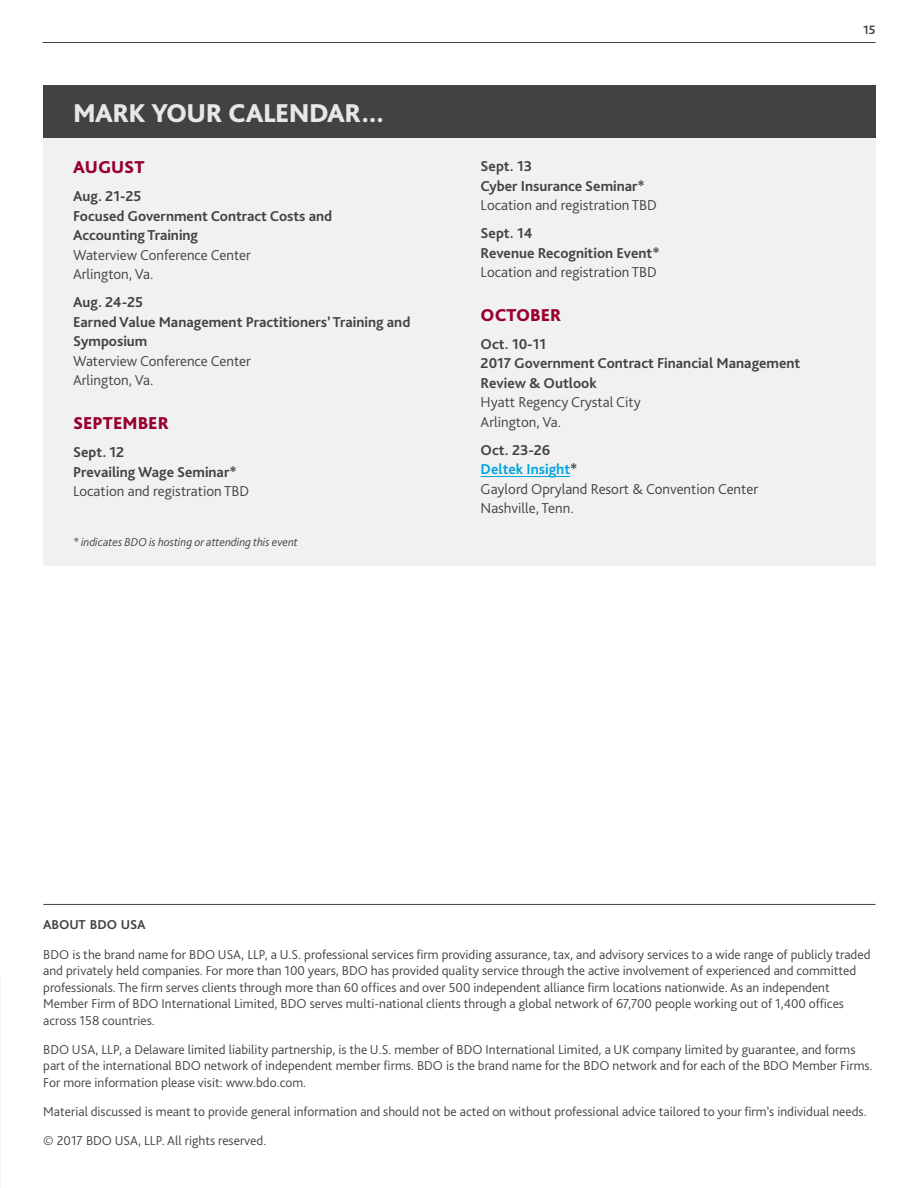
<style>
.page{position:relative;width:918px;height:1188px;background:#fff}
.page>*{position:absolute;margin:0;border:0;box-sizing:border-box;transform-origin:0 0}
.t1{font:800 27px "Bliss Pro";letter-spacing:-.02em;color:#e7e7e7}
.t2{font:800 18px "Bliss Pro";color:#98002e}
.t3{font:700 15px/19.5px "Bliss Pro";color:#424241}
.t4{font:300 15px/19.5px "Bliss Pro";color:#424241}
.t5{font:300 13.5px/16.5px "Bliss Pro";color:#424241}
.t6{font:700 13.5px "Bliss Pro";letter-spacing:-.01em;color:#424241}
.t7{font:700 12.75px "Bliss Pro";color:#424241}
.t8{font:italic 300 12px "Bliss Pro";color:#424241}
.s1{font-weight:700}
.s2{font-weight:700;color:#00a4df}
</style>
<div class="page">
<svg style="left:0;top:977px;width:1px;height:211px"></svg>
<div style="left:43px;top:134px;width:832px;height:432px;background:#f1f1f1"></div>
<div style="left:43px;top:85px;width:832px;height:52px;background:#424241"></div>
<hr style="left:481px;top:476px;width:89px;height:1px;background:#00a4df">
<hr style="left:43px;top:904px;width:832px;height:1px;background:#424241">
<hr style="left:43px;top:42px;width:832px;height:1px;background:#424241">
<h1 class="t1" style="left:73px;top:96px;width:313px">MARK YOUR CALENDAR…</h1>
<h2 class="t2" style="left:73px;top:156px;width:73px">AUGUST</h2>
<p class="t3" style="left:73px;top:186px;width:261px">Aug. 21-25<br>Focused Government Contract Costs and<br>Accounting Training</p>
<p class="t4" style="left:73px;top:245px;width:179px">Waterview Conference Center<br>Arlington, Va.</p>
<p class="t3" style="left:73px;top:292px;width:339px">Aug. 24-25<br>Earned Value Management Practitioners’ Training and<br>Symposium</p>
<p class="t4" style="left:73px;top:351px;width:179px">Waterview Conference Center<br>Arlington, Va.</p>
<h2 class="t2" style="left:73px;top:412px;width:97px">SEPTEMBER</h2>
<p class="t3" style="left:73px;top:442px;width:165px">Sept. 12<br>Prevailing Wage Seminar*</p>
<p class="t4" style="left:73px;top:481px;width:178px">Location and registration TBD</p>
<p class="t8" style="left:73px;top:534px;width:226px">* indicates BDO is hosting or attending this event</p>
<p class="t3" style="left:481px;top:156px;width:166px">Sept. 13<br>Cyber Insurance Seminar*</p>
<p class="t4" style="left:481px;top:195px;width:178px">Location and registration TBD</p>
<p class="t3" style="left:481px;top:223px;width:181px">Sept. 14<br>Revenue Recognition Event*</p>
<p class="t4" style="left:481px;top:262px;width:178px">Location and registration TBD</p>
<h2 class="t2" style="left:481px;top:304px;width:82px">OCTOBER</h2>
<p class="t3" style="left:481px;top:334px;width:321px">Oct. 10-11<br>2017 Government Contract Financial Management<br>Review &amp; Outlook</p>
<p class="t4" style="left:481px;top:392px;width:162px">Hyatt Regency Crystal City<br>Arlington, Va.</p>
<p class="t4" style="left:481px;top:440px;width:279px"><span class="s1">Oct. 23-26<br></span><span class="s2">Deltek Insight</span><span class="s1">*<br></span>Gaylord Opryland Resort &amp; Convention Center<br>Nashville, Tenn.</p>
<p class="t7" style="left:863px;top:22px;width:14px">15</p>
<p class="t6" style="left:43px;top:916px;width:104px">ABOUT BDO USA</p>
<p class="t5" style="left:43px;top:946px;width:829px">BDO is the brand name for BDO USA, LLP, a U.S. professional services firm providing assurance, tax, and advisory services to a wide range of publicly traded and privately held companies. For more than 100 years, BDO has provided quality service through the active involvement of experienced and committed professionals. The firm serves clients through more than 60 offices and over 500 independent alliance firm locations nationwide. As an independent Member Firm of BDO International Limited, BDO serves multi-national clients through a global network of 67,700 people working out of 1,400 offices across 158 countries.</p>
<p class="t5" style="left:43px;top:1041px;width:831px">BDO USA, LLP, a Delaware limited liability partnership, is the U.S. member of BDO International Limited, a UK company limited by guarantee, and forms part of the international BDO network of independent member firms. BDO is the brand name for the BDO network and for each of the BDO Member Firms.<br>For more information please visit: www.bdo.com.</p>
<p class="t5" style="left:43px;top:1097px;width:825px;line-height:29.2px">Material discussed is meant to provide general information and should not be acted on without professional advice tailored to your firm’s individual needs. © 2017 BDO USA, LLP. All rights reserved.</p>
</div>
